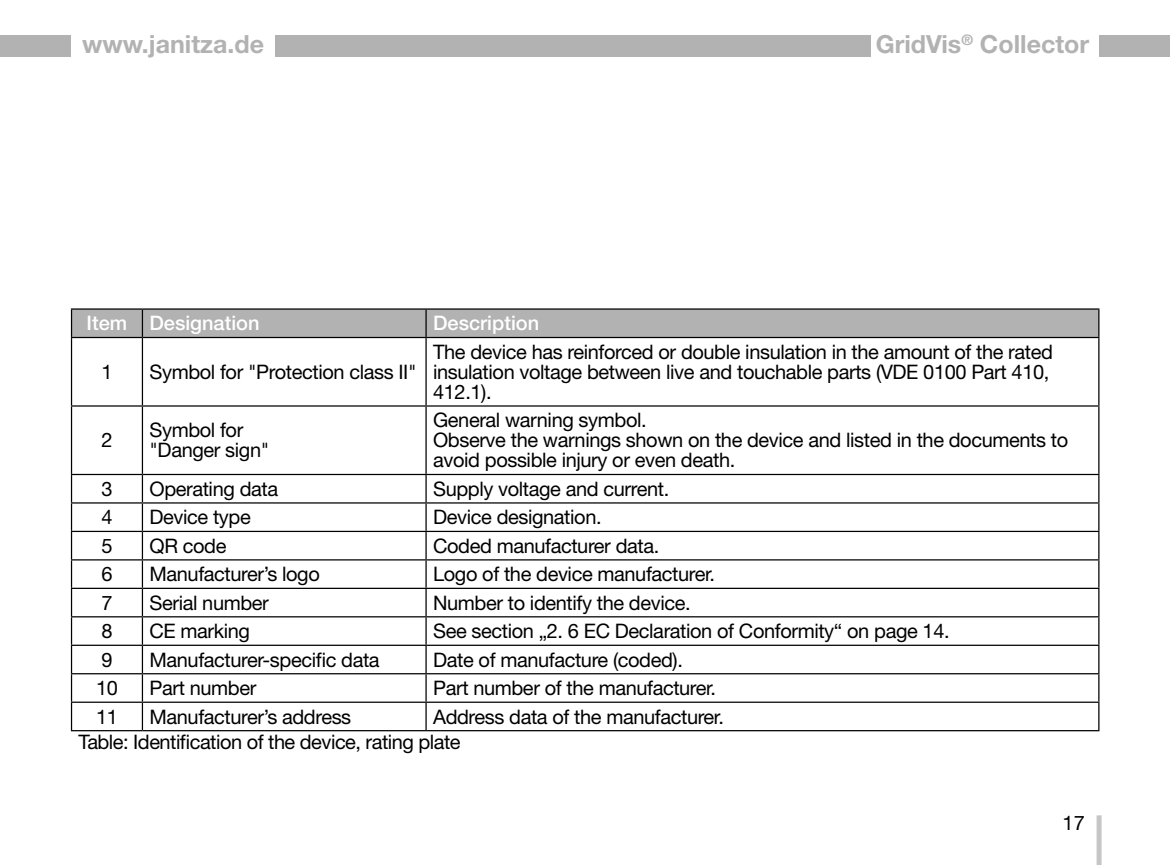
<style>
.page{position:relative;width:1170px;height:865px;background:#fff}
.page>*{position:absolute;margin:0;border:0;box-sizing:border-box;transform-origin:0 0}
.t1{font:700 25px "Helvetica Neue LT Pro";color:#b3b2b2}
.t2{font:20px/20px "Helvetica Neue LT Pro";letter-spacing:-.02em;color:#000}
.t3{font:500 20px "Helvetica Neue LT Pro";color:#fff}
</style>
<div class="page">
<div style="left:0;top:35px;width:71px;height:22px;background:#b3b2b2"></div>
<div style="left:275px;top:35px;width:595px;height:22px;background:#b3b2b2"></div>
<div style="left:1098px;top:35px;width:71px;height:22px;background:#b3b2b2"></div>
<div style="left:1096px;top:815px;width:5px;height:50px;background:#c6c6c6"></div>
<svg style="left:71px;top:338px;width:1027px;height:394px"></svg>
<hr style="left:71px;top:308px;width:71px;height:2px;background:#000">
<hr style="left:142px;top:308px;width:284px;height:2px;background:#000">
<hr style="left:426px;top:308px;width:673px;height:2px;background:#000">
<svg style="left:71px;top:309px;width:1028px;height:28px;background:#adacac"></svg>
<hr style="left:71px;top:337px;width:71px;height:1px;background:#000">
<hr style="left:71px;top:338px;width:1px;height:67px;background:#000">
<hr style="left:142px;top:337px;width:284px;height:1px;background:#000">
<hr style="left:142px;top:338px;width:1px;height:67px;background:#000">
<hr style="left:426px;top:337px;width:673px;height:1px;background:#000">
<hr style="left:425px;top:338px;width:1px;height:67px;background:#000">
<hr style="left:1098px;top:338px;width:1px;height:67px;background:#000">
<hr style="left:71px;top:405px;width:71px;height:1px;background:#000">
<hr style="left:71px;top:406px;width:1px;height:68px;background:#000">
<hr style="left:142px;top:405px;width:284px;height:1px;background:#000">
<hr style="left:142px;top:406px;width:1px;height:68px;background:#000">
<hr style="left:426px;top:405px;width:673px;height:1px;background:#000">
<hr style="left:425px;top:406px;width:1px;height:68px;background:#000">
<hr style="left:1098px;top:406px;width:1px;height:68px;background:#000">
<hr style="left:71px;top:474px;width:71px;height:1px;background:#000">
<hr style="left:142px;top:474px;width:284px;height:1px;background:#000">
<hr style="left:426px;top:474px;width:673px;height:1px;background:#000">
<hr style="left:71px;top:502px;width:71px;height:1px;background:#000">
<hr style="left:142px;top:502px;width:284px;height:1px;background:#000">
<hr style="left:426px;top:502px;width:673px;height:1px;background:#000">
<hr style="left:71px;top:531px;width:71px;height:1px;background:#000">
<hr style="left:142px;top:531px;width:284px;height:1px;background:#000">
<hr style="left:426px;top:531px;width:673px;height:1px;background:#000">
<hr style="left:71px;top:559px;width:71px;height:1px;background:#000">
<hr style="left:142px;top:559px;width:284px;height:1px;background:#000">
<hr style="left:426px;top:559px;width:673px;height:1px;background:#000">
<hr style="left:71px;top:587px;width:71px;height:2px;background:#000">
<hr style="left:142px;top:587px;width:284px;height:2px;background:#000">
<hr style="left:426px;top:587px;width:673px;height:2px;background:#000">
<hr style="left:71px;top:616px;width:71px;height:1px;background:#000">
<hr style="left:142px;top:616px;width:284px;height:1px;background:#000">
<hr style="left:426px;top:616px;width:673px;height:1px;background:#000">
<hr style="left:71px;top:644px;width:71px;height:2px;background:#000">
<hr style="left:142px;top:644px;width:284px;height:2px;background:#000">
<hr style="left:426px;top:644px;width:673px;height:2px;background:#000">
<hr style="left:71px;top:673px;width:71px;height:1px;background:#000">
<hr style="left:142px;top:673px;width:284px;height:1px;background:#000">
<hr style="left:426px;top:673px;width:673px;height:1px;background:#000">
<hr style="left:71px;top:701px;width:71px;height:2px;background:#000">
<svg style="left:71px;top:475px;width:1px;height:255px"></svg>
<hr style="left:142px;top:701px;width:284px;height:2px;background:#000">
<svg style="left:142px;top:475px;width:1px;height:255px"></svg>
<hr style="left:426px;top:701px;width:673px;height:2px;background:#000">
<svg style="left:425px;top:475px;width:1px;height:255px"></svg>
<svg style="left:1098px;top:475px;width:1px;height:255px"></svg>
<hr style="left:71px;top:730px;width:71px;height:1px;background:#000">
<hr style="left:142px;top:730px;width:284px;height:1px;background:#000">
<hr style="left:426px;top:730px;width:673px;height:1px;background:#000">
<p class="t1" style="left:82px;top:29px;width:183px">www.janitza.de</p>
<p class="t1" style="left:875px;top:29px;width:215px">GridVis<sup>®</sup> Collector</p>
<p class="t3" style="left:87px;top:311px;width:174px">Item Designation</p>
<p class="t3" style="left:433px;top:311px;width:107px">Description</p>
<p class="t2" style="left:101px;top:361px;width:13px">1</p>
<p class="t2" style="left:149px;top:361px;width:268px">Symbol for "Protection class II"</p>
<p class="t2" style="left:433px;top:341px;width:621px">The device has reinforced or double insulation in the amount of the rated insulation voltage between live and touchable parts (VDE 0100 Part 410,<br>412.1).</p>
<p class="t2" style="left:101px;top:430px;width:13px">2</p>
<p class="t2" style="left:149px;top:420px;width:121px">Symbol for "Danger sign"</p>
<p class="t2" style="left:433px;top:410px;width:636px">General warning symbol.<br>Observe the warnings shown on the device and listed in the documents to avoid possible injury or even death.</p>
<p class="t2" style="left:101px;top:478px;width:13px">3</p>
<p class="t2" style="left:149px;top:478px;width:130px">Operating data</p>
<p class="t2" style="left:433px;top:478px;width:237px">Supply voltage and current.</p>
<p class="t2" style="left:101px;top:507px;width:13px">4</p>
<p class="t2" style="left:149px;top:507px;width:103px">Device type</p>
<p class="t2" style="left:433px;top:507px;width:170px">Device designation.</p>
<p class="t2" style="left:101px;top:535px;width:13px">5</p>
<p class="t2" style="left:149px;top:535px;width:78px">QR code</p>
<p class="t2" style="left:433px;top:535px;width:228px">Coded manufacturer data.</p>
<p class="t2" style="left:101px;top:563px;width:13px">6</p>
<p class="t2" style="left:149px;top:563px;width:172px">Manufacturer’s logo</p>
<p class="t2" style="left:433px;top:563px;width:283px">Logo of the device manufacturer.</p>
<p class="t2" style="left:101px;top:592px;width:13px">7</p>
<p class="t2" style="left:149px;top:592px;width:121px">Serial number</p>
<p class="t2" style="left:433px;top:592px;width:259px">Number to identify the device.</p>
<p class="t2" style="left:101px;top:620px;width:13px">8</p>
<p class="t2" style="left:149px;top:620px;width:102px">CE marking</p>
<p class="t2" style="left:433px;top:620px;width:518px">See section „2. 6 EC Declaration of Conformity“ on page 14.</p>
<p class="t2" style="left:101px;top:649px;width:13px">9</p>
<p class="t2" style="left:149px;top:649px;width:232px">Manufacturer-specific data</p>
<p class="t2" style="left:433px;top:649px;width:251px">Date of manufacture (coded).</p>
<p class="t2" style="left:96px;top:677px;width:23px">10</p>
<p class="t2" style="left:149px;top:677px;width:108px">Part number</p>
<p class="t2" style="left:433px;top:677px;width:284px">Part number of the manufacturer.</p>
<p class="t2" style="left:96px;top:706px;width:23px">11</p>
<p class="t2" style="left:149px;top:706px;width:203px">Manufacturer’s address</p>
<p class="t2" style="left:79px;top:703px;width:646px;line-height:25px;text-indent:354px">Address data of the manufacturer.<br>Table: Identification of the device, rating plate</p>
<p class="t2" style="left:1062px;top:812px;width:24px">17</p>
</div>
